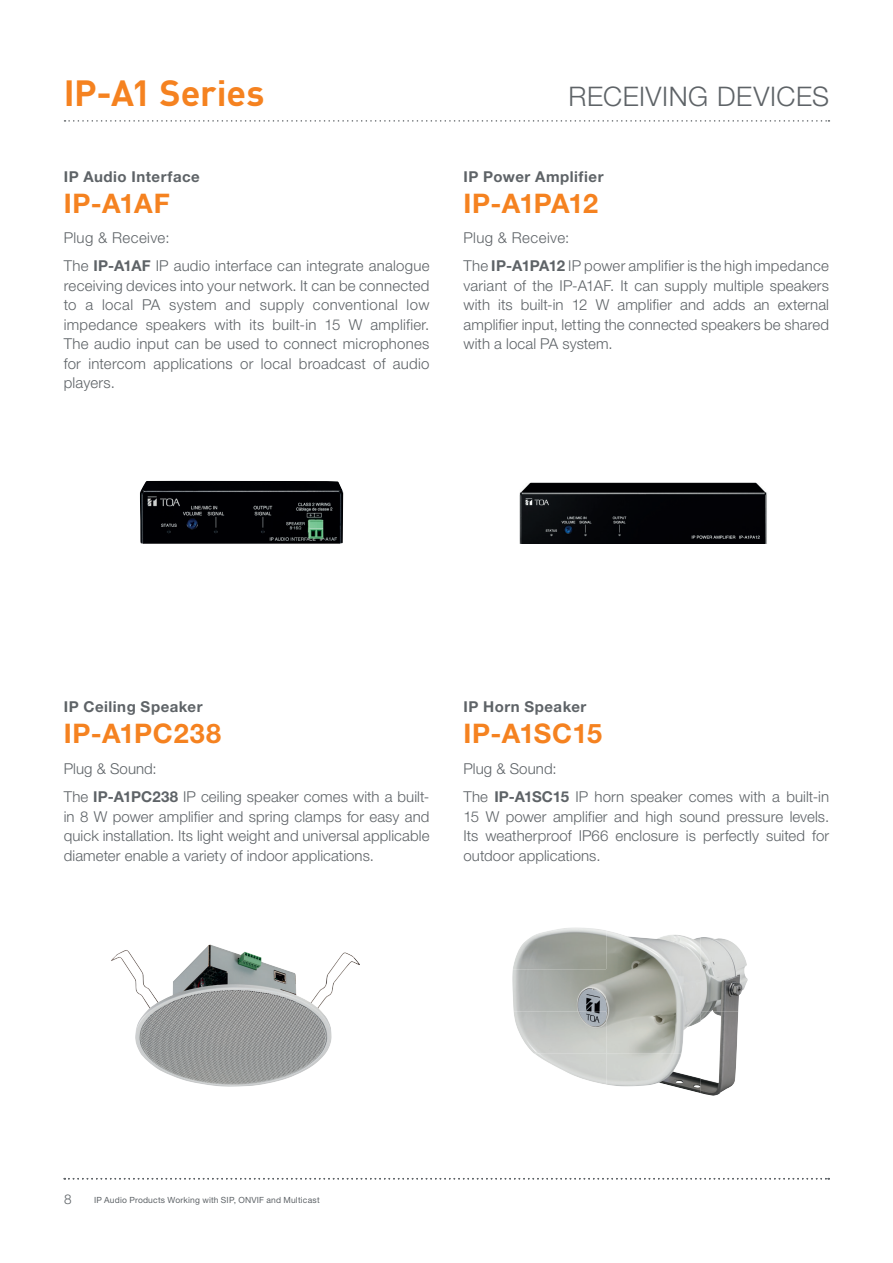
<style>
.page{position:relative;width:893px;height:1263px;background:#fff}
.page>*{position:absolute;margin:0;border:0;box-sizing:border-box;transform-origin:0 0}
.t1{font:700 36px "DINOT";letter-spacing:-.005em;color:#f58220}
.t2{font:700 27px "Helvetica Neue World 75";letter-spacing:-.01em;color:#f58220}
.t3{font:27px "Helvetica Neue World 45 Lt";letter-spacing:.02em;color:#5e6367}
.t4{font:700 27px "Helvetica Neue World 75";letter-spacing:.03em;color:#f58220}
.t5{font:15px/19.5px "Helvetica Neue World 45 Lt";letter-spacing:.01em;color:#5e6367}
.t6{font:700 15px "Helvetica Neue World 75";letter-spacing:.035em;color:#5e6367}
.t7{font:13.5px "Helvetica Neue World 45 Lt";color:#5e6367}
.t8{font:8.55px "Helvetica Neue World 55 Roman";letter-spacing:.02em;color:#5e6367}
.s1{font-family:"Helvetica Neue World 75";font-weight:700}
</style>
<div class="page">
<svg style="left:65px;top:120px;width:764px;height:2px"></svg>
<svg style="left:64px;top:1178px;width:765px;height:1px"></svg>
<img style="left:111px;top:944px;width:249px;height:143px">
<img style="left:140px;top:481px;width:203px;height:63px">
<img style="left:519px;top:482px;width:248px;height:62px">
<img style="left:512px;top:927px;width:94px;height:126px">
<img style="left:606px;top:930px;width:95px;height:163px">
<img style="left:701px;top:937px;width:47px;height:74px">
<img style="left:701px;top:1011px;width:37px;height:85px">
<img style="left:534px;top:1053px;width:72px;height:32px">
<h1 class="t1" style="left:64px;top:65px;width:202px">IP-A1 Series</h1>
<p class="t6" style="left:64px;top:168px;width:138px">IP Audio Interface</p>
<h2 class="t2" style="left:64px;top:187px;width:107px">IP-A1AF</h2>
<p class="t5" style="left:64px;top:224px;width:367px;line-height:28px">Plug &amp; Receive:<br>The <span class="s1">IP-A1AF</span> IP audio interface can integrate analogue</p>
<p class="t5" style="left:64px;top:276px;width:367px;text-align:justify">receiving devices into your network. It can be connected to a local PA system and supply conventional low impedance speakers with its built-in 15 W amplifier.<br>The audio input can be used to connect microphones for intercom applications or local broadcast of audio players.</p>
<h2 class="t3" style="left:568px;top:81px;width:262px">RECEIVING DEVICES</h2>
<p class="t6" style="left:463px;top:168px;width:142px">IP Power Amplifier</p>
<h2 class="t2" style="left:463px;top:187px;width:136px">IP-A1PA12</h2>
<p class="t5" style="left:463px;top:224px;width:367px;line-height:28px">Plug &amp; Receive:<br>The <span class="s1">IP-A1PA12</span> IP power amplifier is the high impedance</p>
<p class="t5" style="left:463px;top:276px;width:367px;text-align:justify">variant of the IP-A1AF. It can supply multiple speakers with its built-in 12 W amplifier and adds an external amplifier input, letting the connected speakers be shared with a local PA system.</p>
<p class="t6" style="left:64px;top:698px;width:140px">IP Ceiling Speaker</p>
<h2 class="t4" style="left:64px;top:718px;width:159px">IP-A1PC238</h2>
<p class="t5" style="left:64px;top:755px;width:367px;line-height:28px">Plug &amp; Sound:<br>The <span class="s1">IP-A1PC238</span> IP ceiling speaker comes with a built-</p>
<p class="t5" style="left:64px;top:807px;width:367px;text-align:justify">in 8 W power amplifier and spring clamps for easy and quick installation. Its light weight and universal applicable diameter enable a variety of indoor applications.</p>
<p class="t6" style="left:463px;top:698px;width:124px">IP Horn Speaker</p>
<h2 class="t2" style="left:463px;top:718px;width:140px">IP-A1SC15</h2>
<p class="t5" style="left:463px;top:755px;width:367px;line-height:28px">Plug &amp; Sound:<br>The <span class="s1">IP-A1SC15</span> IP horn speaker comes with a built-in</p>
<p class="t5" style="left:463px;top:807px;width:367px;text-align:justify">15 W power amplifier and high sound pressure levels.<br>Its weatherproof IP66 enclosure is perfectly suited for outdoor applications.</p>
<p class="t7" style="left:64px;top:1191px;width:9px">8</p>
<p class="t8" style="left:94px;top:1195px;width:227px">IP Audio Products Working with SIP, ONVIF and Multicast</p>
</div>
